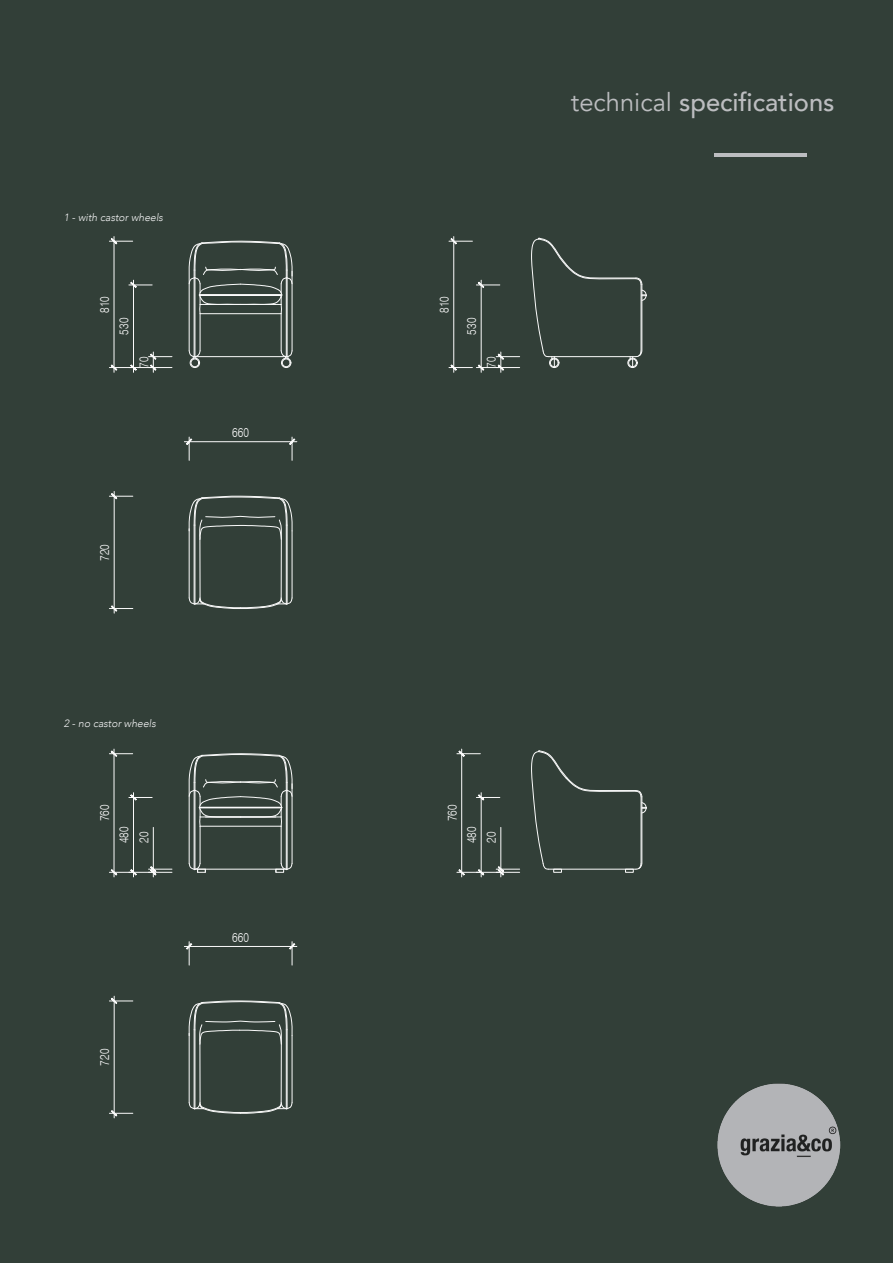
<style>
.page{position:relative;width:893px;height:1263px;background:#323f38}
.page>*{position:absolute;margin:0;border:0;box-sizing:border-box;transform-origin:0 0}
.t1{font:500 25.5px "Avenir";color:#bcbdc0}
.t2{font:300 13.05px/19.8px "Swiss 721 BT";color:#fafafa;scale:.8 1}
.t3{font:italic 300 10.5px "Avenir";color:#f7f7f8}
.s1{font-weight:400}
</style>
<div class="page">
<hr style="left:714px;top:153px;width:93px;height:3px;background:#bcbdc0">
<img style="left:717px;top:1084px;width:123px;height:123px">
<div style="left:191px;top:359px;width:8px;height:8px;border:1px solid #fafafa;border-radius:50%"></div>
<div style="left:282px;top:359px;width:8px;height:8px;border:1px solid #fafafa;border-radius:50%"></div>
<hr style="left:133px;top:280px;width:1px;height:92px;background:#fafafa">
<svg style="left:129px;top:282px;width:23px;height:6px"></svg>
<hr style="left:114px;top:237px;width:1px;height:135px;background:#fafafa">
<svg style="left:109px;top:238px;width:24px;height:7px"></svg>
<svg style="left:109px;top:352px;width:63px;height:20px"></svg>
<hr style="left:184px;top:441px;width:113px;height:1px;background:#fafafa">
<svg style="left:289px;top:437px;width:6px;height:23px"></svg>
<svg style="left:186px;top:437px;width:6px;height:23px"></svg>
<hr style="left:114px;top:491px;width:1px;height:122px;background:#fafafa">
<svg style="left:109px;top:493px;width:24px;height:6px"></svg>
<svg style="left:109px;top:605px;width:24px;height:7px"></svg>
<svg style="left:188px;top:495px;width:105px;height:114px;background:#46524b"></svg>
<svg style="left:188px;top:240px;width:105px;height:119px;background:#4d5852"></svg>
<div style="left:190px;top:358px;width:10px;height:10px;border:1px solid #fafafa;border-radius:50%"></div>
<div style="left:281px;top:358px;width:10px;height:10px;border:1px solid #fafafa;border-radius:50%"></div>
<div style="left:549px;top:358px;width:10px;height:10px;border:1px solid #fafafa;border-radius:50%"></div>
<div style="left:627px;top:358px;width:11px;height:10px;border:1px solid #fafafa;border-radius:50%"></div>
<svg style="left:188px;top:1000px;width:105px;height:114px;background:#46524b"></svg>
<svg style="left:531px;top:237px;width:116px;height:130px;background:#3a4740"></svg>
<svg style="left:188px;top:753px;width:105px;height:120px;background:#4d5852"></svg>
<svg style="left:531px;top:750px;width:116px;height:123px;background:#3a4640"></svg>
<hr style="left:481px;top:280px;width:1px;height:92px;background:#fafafa">
<svg style="left:476px;top:282px;width:24px;height:6px"></svg>
<hr style="left:453px;top:237px;width:1px;height:135px;background:#fafafa">
<svg style="left:449px;top:238px;width:23px;height:7px"></svg>
<svg style="left:449px;top:352px;width:71px;height:20px"></svg>
<hr style="left:133px;top:793px;width:1px;height:84px;background:#fafafa">
<svg style="left:129px;top:794px;width:23px;height:7px"></svg>
<hr style="left:153px;top:827px;width:1px;height:50px;background:#fafafa">
<hr style="left:114px;top:749px;width:1px;height:128px;background:#fafafa">
<svg style="left:109px;top:750px;width:24px;height:7px"></svg>
<svg style="left:109px;top:866px;width:63px;height:10px"></svg>
<hr style="left:184px;top:946px;width:113px;height:1px;background:#fafafa">
<svg style="left:289px;top:942px;width:6px;height:23px"></svg>
<svg style="left:186px;top:942px;width:6px;height:23px"></svg>
<hr style="left:114px;top:996px;width:1px;height:122px;background:#fafafa">
<svg style="left:109px;top:997px;width:24px;height:7px"></svg>
<svg style="left:109px;top:1110px;width:24px;height:7px"></svg>
<hr style="left:481px;top:793px;width:1px;height:84px;background:#fafafa">
<svg style="left:476px;top:794px;width:24px;height:7px"></svg>
<hr style="left:500px;top:827px;width:1px;height:50px;background:#fafafa">
<hr style="left:461px;top:749px;width:1px;height:128px;background:#fafafa">
<svg style="left:457px;top:750px;width:23px;height:7px"></svg>
<svg style="left:457px;top:866px;width:63px;height:10px"></svg>
<p class="t3" style="left:64px;top:211px;width:101px">1 - with castor wheels</p>
<p class="t2" style="left:94px;top:313px;width:22px;rotate:-90deg">810</p>
<p class="t2" style="left:114px;top:334px;width:22px;rotate:-90deg">530</p>
<p class="t2" style="left:134px;top:368px;width:15px;rotate:-90deg">70</p>
<p class="t2" style="left:95px;top:561px;width:22px;rotate:-90deg">720</p>
<p class="t3" style="left:64px;top:717px;width:94px">2 - no castor wheels</p>
<p class="t2" style="left:94px;top:821px;width:22px;rotate:-90deg">760</p>
<p class="t2" style="left:114px;top:843px;width:22px;rotate:-90deg">480<br>20</p>
<p class="t2" style="left:95px;top:1065px;width:22px;rotate:-90deg">720</p>
<p class="t2" style="left:232px;top:422px;width:22px">660</p>
<p class="t2" style="left:232px;top:927px;width:22px">660</p>
<p class="t2" style="left:434px;top:313px;width:22px;rotate:-90deg">810</p>
<p class="t2" style="left:462px;top:334px;width:22px;rotate:-90deg">530</p>
<p class="t2" style="left:481px;top:368px;width:15px;rotate:-90deg">70</p>
<p class="t1" style="left:571px;top:80px;width:265px"><span class="s1">technical</span> specifications</p>
<p class="t2" style="left:442px;top:821px;width:22px;rotate:-90deg">760</p>
<p class="t2" style="left:462px;top:843px;width:22px;rotate:-90deg">480<br>20</p>
</div>
